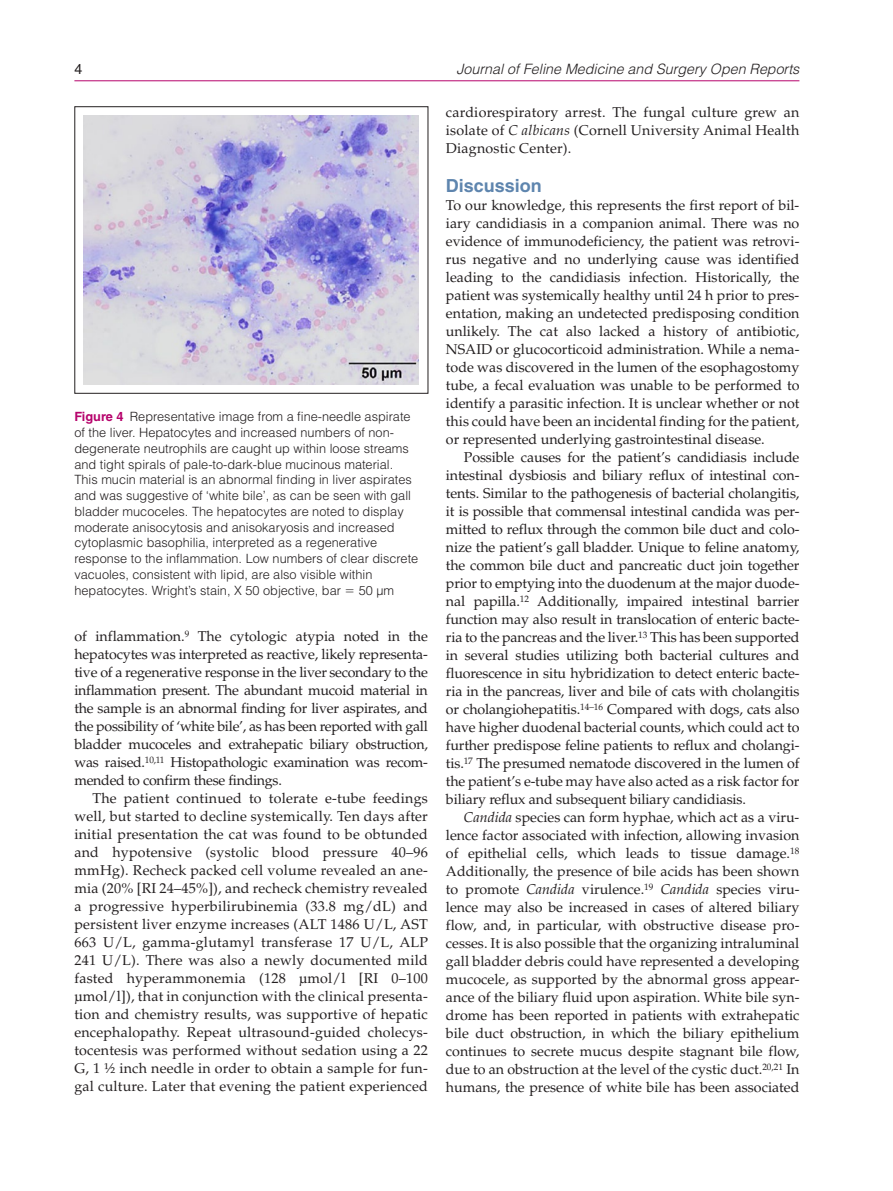
<style>
.page{position:relative;width:893px;height:1191px;background:#fff}
.page>*{position:absolute;margin:0;border:0;box-sizing:border-box;transform-origin:0 0}
.t1{font:700 18px "Helvetica LT Std";color:#5e85ae}
.t2{font:14.25px/18px "Palatino LT Std";color:#231f20;text-align:justify}
.t3{font:italic 300 14.25px "Helvetica LT Std";color:#231f20}
.t4{font:14.25px "Helvetica LT Std";color:#231f20}
.t5{font:300 12.75px/15.8px "Helvetica LT Std";color:#231f20}
.s1{font-weight:700;color:#b6036c}
.s2{font-style:italic}
</style>
<div class="page">
<hr style="left:74px;top:80px;width:725px;height:1px;background:#b6036c">
<img style="left:84px;top:116px;width:335px;height:268px">
<div style="left:74px;top:106px;width:354px;height:288px;border:1px solid #231f20"></div>
<p class="t4" style="left:74px;top:61px;width:9px">4</p>
<p class="t3" style="left:456px;top:60px;width:344px">Journal of Feline Medicine and Surgery Open Reports</p>
<p class="t5" style="left:74px;top:409px;width:345px"><span class="s1">Figure 4</span> Representative image from a fine-needle aspirate of the liver. Hepatocytes and increased numbers of non&shy;degenerate neutrophils are caught up within loose streams and tight spirals of pale-to-dark-blue mucinous material.<br>This mucin material is an abnormal finding in liver aspirates and was suggestive of ‘white bile’, as can be seen with gall bladder mucoceles. The hepatocytes are noted to display moderate anisocytosis and anisokaryosis and increased cytoplasmic basophilia, interpreted as a regenerative response to the inflammation. Low numbers of clear discrete vacuoles, consistent with lipid, are also visible within hepatocytes. Wright’s stain, X 50 objective, bar</p>
<p class="t5" style="left:359px;top:582px;width:37px">50 µm</p>
<p class="t2" style="left:74px;top:627px;width:355px">of inflammation.<sup>9</sup> The cytologic atypia noted in the hepatocytes was interpreted as reactive, likely representa&shy;tive of a regenerative response in the liver secondary to the inflammation present. The abundant mucoid material in the sample is an abnormal finding for liver aspirates, and the possibility of ‘white bile’, as has been reported with gall bladder mucoceles and extrahepatic biliary obstruction, was raised.<sup>10,11</sup> Histopathologic examination was recom&shy;mended to confirm these findings.</p>
<p class="t2" style="left:74px;top:789px;width:355px;text-indent:18px">The patient continued to tolerate e-tube feedings well, but started to decline systemically. Ten days after initial presentation the cat was found to be obtunded and hypotensive (systolic blood pressure 40–96 mmHg). Recheck packed cell volume revealed an ane&shy;mia (20% [RI 24–45%]), and recheck chemistry revealed a progressive hyperbilirubinemia (33.8 mg/dL) and persistent liver enzyme increases (ALT 1486 U/L, AST 663 U/L, gamma-glutamyl transferase 17 U/L, ALP 241 U/L). There was also a newly documented mild fasted hyperammonemia (128 µmol/l [RI 0–100 µmol/l]), that in conjunction with the clinical presenta&shy;tion and chemistry results, was supportive of hepatic encephalopathy. Repeat ultrasound-guided cholecys&shy;tocentesis was performed without sedation using a 22<br>G, 1 ½ inch needle in order to obtain a sample for fun&shy;gal culture. Later that evening the patient experienced</p>
<p class="t2" style="left:446px;top:103px;width:355px">cardiorespiratory arrest. The fungal culture grew an isolate of <span class="s2">C albicans</span> (Cornell University Animal Health Diagnostic Center).</p>
<p class="t1" style="left:446px;top:174px;width:98px">Discussion</p>
<p class="t2" style="left:446px;top:196px;width:355px">To our knowledge, this represents the first report of bil&shy;iary candidiasis in a companion animal. There was no evidence of immunodeficiency, the patient was retrovi&shy;rus negative and no underlying cause was identified leading to the candidiasis infection. Historically, the patient was systemically healthy until 24 h prior to pres&shy;entation, making an undetected predisposing condition unlikely. The cat also lacked a history of antibiotic, NSAID or glucocorticoid administration. While a nema&shy;tode was discovered in the lumen of the esophagostomy tube, a fecal evaluation was unable to be performed to identify a parasitic infection. It is unclear whether or not this could have been an incidental finding for the patient, or represented underlying gastrointestinal disease.</p>
<p class="t2" style="left:446px;top:448px;width:355px;text-indent:18px">Possible causes for the patient’s candidiasis include intestinal dysbiosis and biliary reflux of intestinal con&shy;tents. Similar to the pathogenesis of bacterial cholangitis, it is possible that commensal intestinal candida was per&shy;mitted to reflux through the common bile duct and colo&shy;nize the patient’s gall bladder. Unique to feline anatomy, the common bile duct and pancreatic duct join together prior to emptying into the duodenum at the major duode&shy;nal papilla.<sup>12</sup> Additionally, impaired intestinal barrier function may also result in translocation of enteric bacte&shy;ria to the pancreas and the liver.<sup>13</sup> This has been supported in several studies utilizing both bacterial cultures and fluorescence in situ hybridization to detect enteric bacte&shy;ria in the pancreas, liver and bile of cats with cholangitis or cholangiohepatitis.<sup>14–16</sup> Compared with dogs, cats also have higher duodenal bacterial counts, which could act to further predispose feline patients to reflux and cholangi&shy;tis.<sup>17</sup> The presumed nematode discovered in the lumen of the patient’s e-tube may have also acted as a risk factor for biliary reflux and subsequent biliary candidiasis.</p>
<p class="t2" style="left:446px;top:808px;width:355px;text-indent:18px"><span class="s2">Candida</span> species can form hyphae, which act as a viru&shy;lence factor associated with infection, allowing invasion of epithelial cells, which leads to tissue damage.<sup>18<br></sup>Additionally, the presence of bile acids has been shown to promote <span class="s2">Candida</span> virulence.<sup>19</sup> <span class="s2">Candida</span> species viru&shy;lence may also be increased in cases of altered biliary flow, and, in particular, with obstructive disease pro&shy;cesses. It is also possible that the organizing intraluminal gall bladder debris could have represented a developing mucocele, as supported by the abnormal gross appear&shy;ance of the biliary fluid upon aspiration. White bile syn&shy;drome has been reported in patients with extrahepatic bile duct obstruction, in which the biliary epithelium continues to secrete mucus despite stagnant bile flow, due to an obstruction at the level of the cystic duct.<sup>20,21</sup> In humans, the presence of white bile has been associated</p>
</div>
